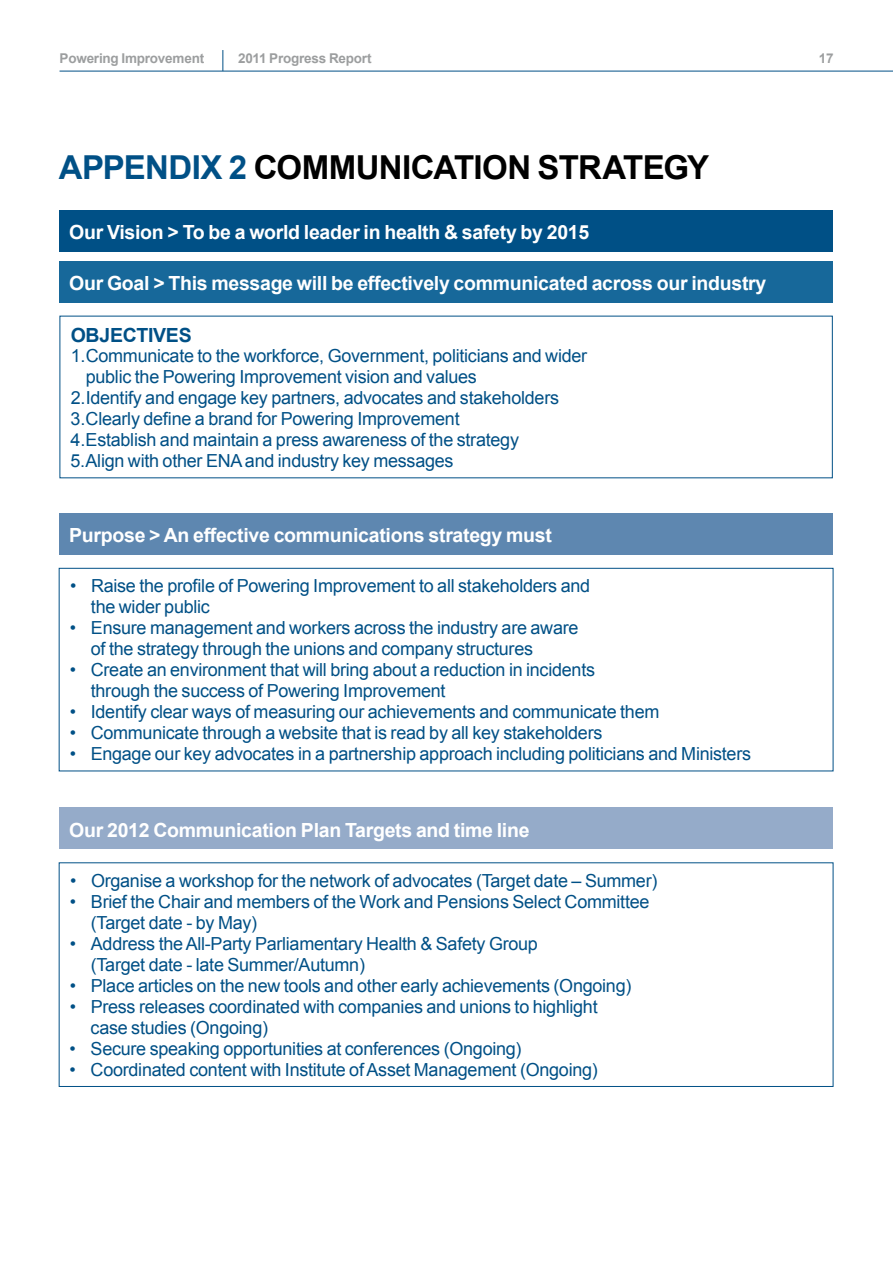
<style>
.page{position:relative;width:893px;height:1263px;background:#fff}
.page>*{position:absolute;margin:0;border:0;box-sizing:border-box;transform-origin:0 0}
.t1{font:700 33px "Arial";letter-spacing:-.02em;color:#000}
.t2{font:700 33px "Arial";color:#005086}
.t3{font:700 19.5px "Arial";letter-spacing:-.015em;color:#fff}
.t4{font:700 19.5px "Arial";letter-spacing:-.015em;color:#005086}
.t5{font:18px/21px "Arial";letter-spacing:-.015em;color:#005086}
.t6{font:700 13.5px "Arial";letter-spacing:-.015em;color:#9c9e9f}
.s1{color:#005086}
</style>
<div class="page">
<div style="left:59px;top:210px;width:774px;height:42px;background:#005086"></div>
<div style="left:59px;top:261px;width:774px;height:42px;background:#17689a"></div>
<div style="left:59px;top:513px;width:774px;height:42px;background:#5e87b0"></div>
<div style="left:59px;top:808px;width:774px;height:41px;background:#95abc9"></div>
<div style="left:59px;top:568px;width:774px;height:203px;border:1px solid #005086"></div>
<div style="left:59px;top:862px;width:774px;height:225px;border:1px solid #005086"></div>
<svg style="left:222px;top:50px;width:1px;height:21px"></svg>
<hr style="left:60px;top:71px;width:833px;height:1px;background:#005086">
<p class="t6" style="left:60px;top:50px;width:146px">Powering Improvement</p>
<p class="t6" style="left:238px;top:50px;width:135px">2011 Progress Report</p>
<p class="t6" style="left:819px;top:50px;width:16px">17</p>
<h1 class="t2" style="left:59px;top:146px;width:23px">App</h1>
<h1 class="t1" style="left:124px;top:146px;width:587px"><span class="s1">endix 2</span> Comm unication strategy</h1>
<p class="t3" style="left:69px;top:220px;width:522px">Our Vision &gt; To be a world leader in health &amp; safety by 2015</p>
<p class="t3" style="left:69px;top:270px;width:699px">Our Goal &gt; This message will be effectively communicated across our industry</p>
<p class="t4" style="left:71px;top:322px;width:122px">Obj ectives</p>
<p class="t5" style="left:86px;top:345px;width:503px;text-indent:-15px">1. Communicate to the workforce, Government, politicians and wider public the Powering Improvement vision and values</p>
<p class="t5" style="left:71px;top:387px;width:490px">2. Identify and engage key partners, advocates and stakeholders</p>
<p class="t5" style="left:71px;top:408px;width:391px">3. Clearly define a brand for Powering Improvement</p>
<p class="t5" style="left:71px;top:429px;width:450px">4. Establish and maintain a press awareness of the strategy</p>
<p class="t5" style="left:71px;top:450px;width:384px">5. Align with other ENAand industry key messages</p>
<p class="t3" style="left:69px;top:522px;width:484px">Purpose &gt; An effective communications strategy must</p>
<p class="t5" style="left:91px;top:575px;width:501px;text-indent:-21px">• Raise the profile of Powering Improvement to all stakeholders and the wider public</p>
<p class="t5" style="left:91px;top:617px;width:489px;text-indent:-21px">• Ensure management and workers across the industry are aware of the strategy through the unions and company structures</p>
<p class="t5" style="left:91px;top:659px;width:506px;text-indent:-21px">• Create an environment that will bring about a reduction in incidents through the success of Powering Improvement</p>
<p class="t5" style="left:70px;top:701px;width:591px">• Identify clear ways of measuring our achievements and communicate them</p>
<p class="t5" style="left:70px;top:722px;width:534px">• Communicate through a website that is read by all key stakeholders</p>
<p class="t5" style="left:70px;top:743px;width:683px">• Engage our key advocates in a partnership approach including politicians and Ministers</p>
<p class="t3" style="left:69px;top:817px;width:462px">Our 2012 Communication Plan Targets and time line</p>
<p class="t5" style="left:70px;top:870px;width:589px">• Organise a workshop for the network of advocates (Target date – Summer)</p>
<p class="t5" style="left:91px;top:891px;width:560px;text-indent:-21px">• Brief the Chair and members of the Work and Pensions Select Committee (Target date - by May)</p>
<p class="t5" style="left:91px;top:933px;width:449px;text-indent:-21px">• Address theAll-Party Parliamentary Health &amp; Safety Group (Target date - late Summer/Autumn)</p>
<p class="t5" style="left:70px;top:975px;width:563px">• Place articles on the new tools and other early achievements (Ongoing)</p>
<p class="t5" style="left:91px;top:996px;width:509px;text-indent:-21px">• Press releases coordinated with companies and unions to highlight case studies (Ongoing)</p>
<p class="t5" style="left:70px;top:1038px;width:453px">• Secure speaking opportunities at conferences (Ongoing)</p>
<p class="t5" style="left:70px;top:1059px;width:530px">• Coordinated content with Institute ofAsset Management (Ongoing)</p>
</div>
